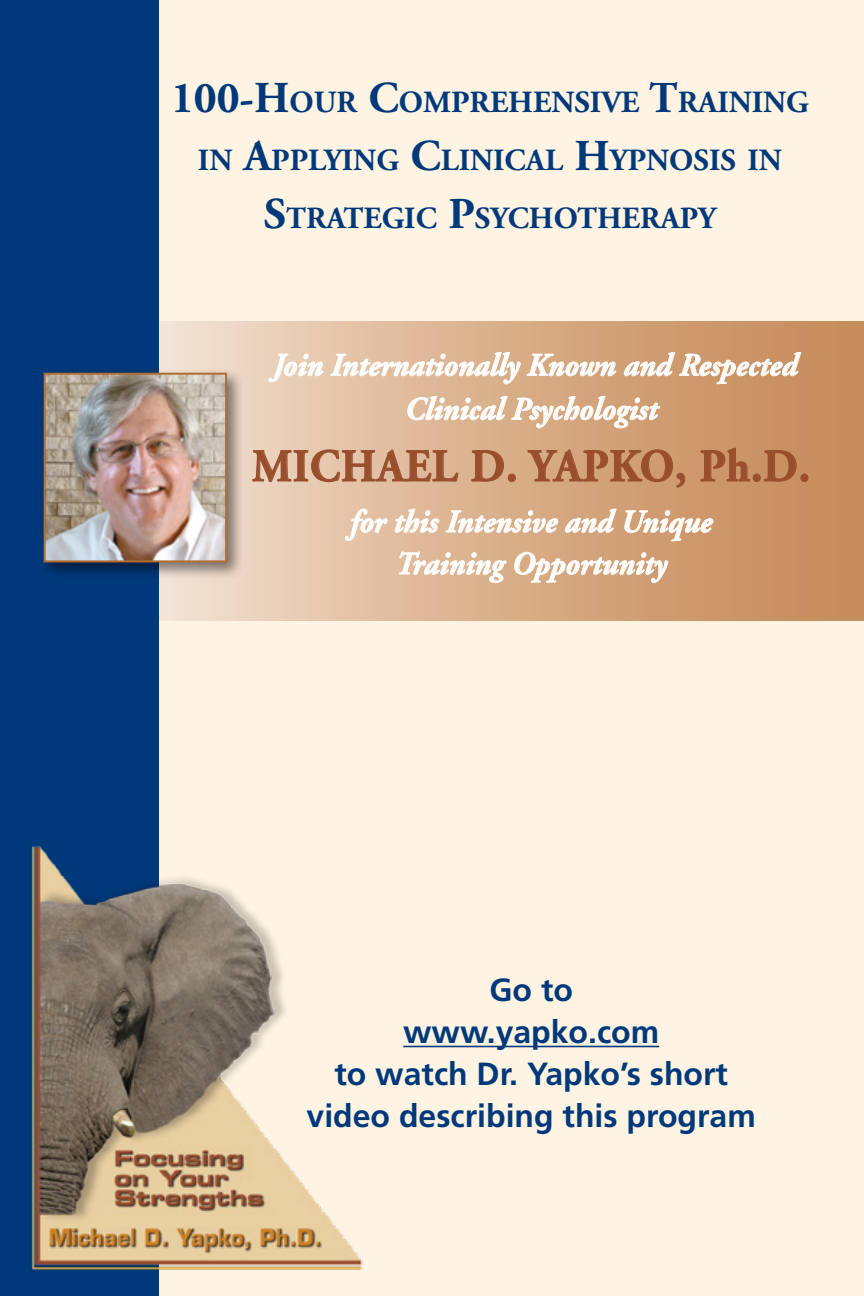
<style>
.page{position:relative;width:864px;height:1296px;background:#fff}
.page>*{position:absolute;margin:0;border:0;box-sizing:border-box;transform-origin:0 0}
.t1{font:700 46px "Adobe Garamond";letter-spacing:.02em;color:#994f2e;scale:.95 1}
.t2{font:italic 700 32px/44px "Adobe Garamond";color:#fff;text-align:center;scale:.95 1}
.t3{font:700 32px/42px "Frutiger";color:#00397a;text-align:center}
.t4{font:700 30.8px/58px "Adobe Garamond";color:#00397a;text-align:center}
.s1{font-size:44px}
</style>
<div class="page">
<div style="left:158px;top:0;width:706px;height:1296px;background:#fff4e3"></div>
<svg style="left:158px;top:321px;width:706px;height:300px;background:#d7ac88"></svg>
<div style="left:0;top:0;width:158px;height:1296px;background:#00397a"></div>
<svg style="left:269px;top:354px;width:54px;height:28px;background:#edd6c3"></svg>
<svg style="left:331px;top:352px;width:189px;height:32px;background:#e4c6ac"></svg>
<svg style="left:527px;top:354px;width:89px;height:22px;background:#dfbc9e"></svg>
<svg style="left:624px;top:352px;width:177px;height:32px;background:#d5a985"></svg>
<svg style="left:408px;top:396px;width:252px;height:32px;background:#deba9b"></svg>
<svg style="left:253px;top:450px;width:205px;height:32px;background:#d6ae91"></svg>
<svg style="left:472px;top:450px;width:32px;height:31px"></svg>
<div style="left:508px;top:474px;width:7px;height:8px;border:1px solid #994f2e;border-radius:50%"></div>
<svg style="left:528px;top:450px;width:157px;height:37px;background:#c9956d"></svg>
<svg style="left:701px;top:448px;width:49px;height:33px;background:#c3895e"></svg>
<div style="left:753px;top:474px;width:7px;height:8px;border:1px solid #994f2e;border-radius:50%"></div>
<svg style="left:764px;top:450px;width:32px;height:31px"></svg>
<div style="left:801px;top:474px;width:7px;height:8px;border:1px solid #994f2e;border-radius:50%"></div>
<svg style="left:345px;top:509px;width:42px;height:32px"></svg>
<svg style="left:395px;top:509px;width:44px;height:23px"></svg>
<svg style="left:446px;top:511px;width:112px;height:21px;background:#e2c3a7"></svg>
<svg style="left:565px;top:509px;width:51px;height:23px"></svg>
<svg style="left:625px;top:511px;width:88px;height:30px;background:#d8ae8c"></svg>
<svg style="left:399px;top:552px;width:107px;height:31px;background:#e3c4a9"></svg>
<svg style="left:515px;top:552px;width:153px;height:31px;background:#dbb594"></svg>
<div style="left:39px;top:369px;width:206px;height:211px;background:#000;opacity:.48"></div>
<img style="left:47px;top:376px;width:177px;height:183px">
<div style="left:44px;top:373px;width:183px;height:189px;border:2px solid #b26d32"></div>
<hr style="left:403px;top:1046px;width:256px;height:1px;background:#00397a">
<img style="left:31px;top:803px;width:409px;height:471px">
<p class="t4" style="left:171px;top:74px;width:639px"><span class="s1">100-H</span>OUR <span class="s1">C</span>OMPREHENSIVE <span class="s1">T</span>RAINING<br>IN <span class="s1">A</span>PPLYING <span class="s1">C</span>LINICAL <span class="s1">H</span>YPNOSIS IN<br><span class="s1">S</span>TRATEGIC <span class="s1">P</span>SYCH OTHERAPY</p>
<p class="t2" style="left:273px;top:344px;width:554px">Join Internationally Known and Respected<br>Clinical Psychologist</p>
<h1 class="t1" style="left:252px;top:441px;width:589px">MICHAEL D. YAPKO, Ph.D.</h1>
<p class="t2" style="left:350px;top:502px;width:382px;line-height:42px">for this Intensive and Unique<br>Training Opportunity</p>
<p class="t3" style="left:307px;top:969px;width:451px">Go to<br>www.yapko.com<br>to watch Dr. Yapko’s short video describing this program</p>
</div>
